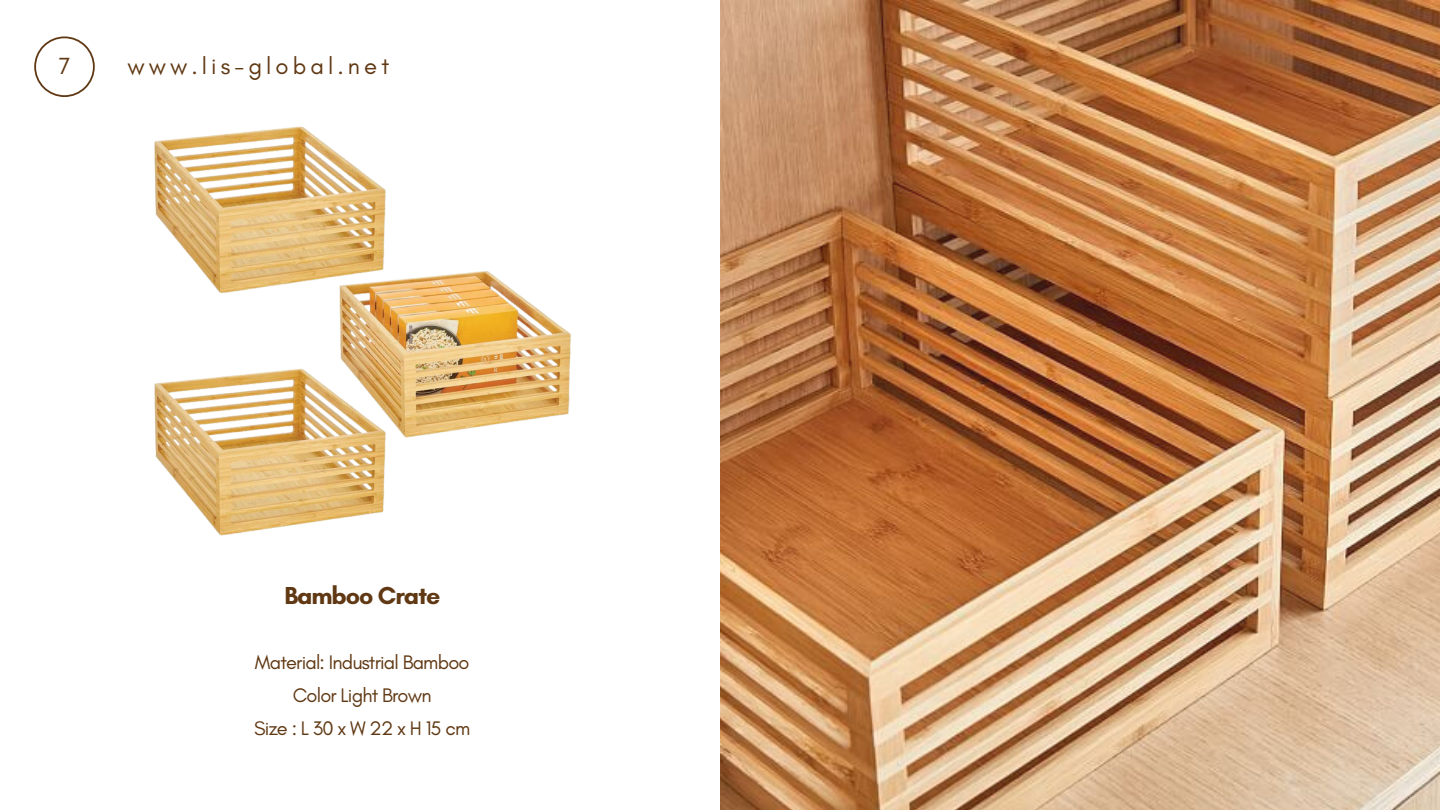
<style>
.page{position:relative;width:1440px;height:810px;background:#fff}
.page>*{position:absolute;margin:0;border:0;box-sizing:border-box;transform-origin:0 0}
.t1{font:700 25px "Glacial Indifference";letter-spacing:-.04em;color:#603813}
.t2{font:23.9px "Glacial Indifference";letter-spacing:.17em;color:#603813}
.t3{font:20px/33px "Glacial Indifference";letter-spacing:-.04em;color:#603813;text-align:center}
</style>
<div class="page">
<img style="left:720px;top:0;width:720px;height:810px">
<svg style="left:34px;top:36px;width:61px;height:61px"></svg>
<img style="left:154px;top:126px;width:417px;height:410px">
<p class="t2" style="left:59px;top:51px;width:13px">7</p>
<p class="t2" style="left:127px;top:51px;width:263px">www.lis-global.net</p>
<p class="t1" style="left:284px;top:580px;width:158px">Bamboo Crate</p>
<p class="t3" style="left:254px;top:646px;width:218px">Material: Industrial Bamboo<br>Color Light Brown<br>Size:L30xW22xH15cm</p>
</div>
